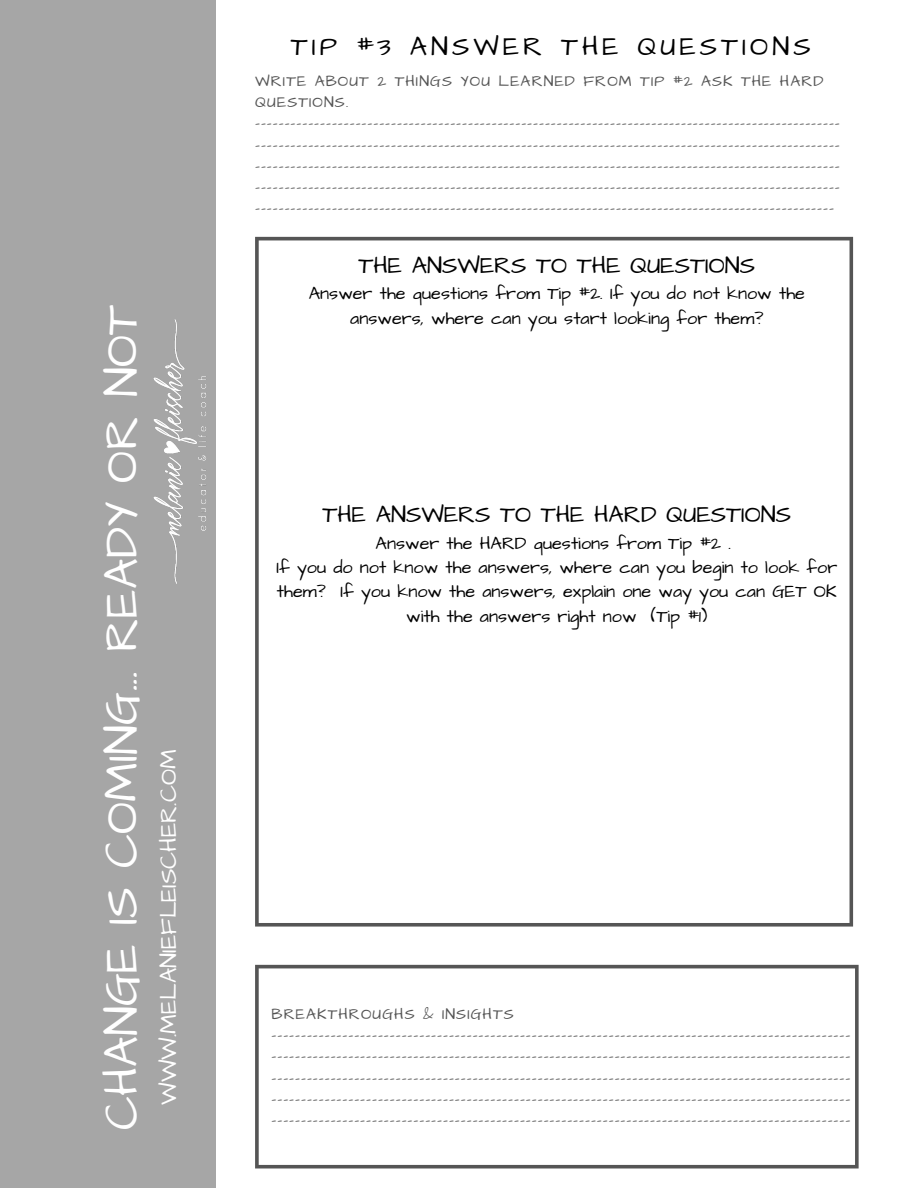
<style>
.page{position:relative;width:918px;height:1188px;background:#fff}
.page>*{position:absolute;margin:0;border:0;box-sizing:border-box;transform-origin:0 0}
.t1{font:48px "Architects Daughter";color:#fff}
.t2{font:27px "Architects Daughter";letter-spacing:.15em;color:#000}
.t3{font:24px "Architects Daughter";color:#000}
.t4{font:24px "Architects Daughter";color:#fff}
.t5{font:18px/24.3px "Architects Daughter";color:#000;text-align:center}
.t6{font:15.6px/21.1px "Architects Daughter";letter-spacing:.07em;color:#555}
</style>
<div class="page">
<svg style="left:255px;top:237px;width:598px;height:690px"></svg>
<svg style="left:255px;top:965px;width:604px;height:203px"></svg>
<div style="left:0;top:0;width:216px;height:1188px;background:#a6a6a6"></div>
<img style="left:153px;top:319px;width:53px;height:265px">
<h1 class="t1" style="left:90px;top:1130px;width:826px;rotate:-90deg">CHANGE IS COMING... READY OR NOT</h1>
<h3 class="t4" style="left:153px;top:1105px;width:357px;rotate:-90deg">WWW.MELANIEFLEISCHER.COM</h3>
<h2 class="t2" style="left:291px;top:28px;width:521px">TIP #3 ANSWER THE QUESTIONS</h2>
<p class="t6" style="left:255px;top:71px;width:586px">WRITE ABOUT 2 THINGS YOU LEARNED FROM TIP #2 ASK THE HARD QUESTIONS. --------------------------------------------------------------------------------------------------- --------------------------------------------------------------------------------------------------- --------------------------------------------------------------------------------------------------- --------------------------------------------------------------------------------------------------- --------------------------------------------------------------------------------------------------</p>
<h3 class="t3" style="left:359px;top:250px;width:398px">THE ANSWERS TO THE QUESTIONS</h3>
<p class="t5" style="left:309px;top:282px;width:498px">Answer the questions from Tip #2. If you do not know the answers, where can you start looking for them?</p>
<h3 class="t3" style="left:322px;top:499px;width:470px">THE ANSWERS TO THE HARD QUESTIONS</h3>
<p class="t5" style="left:276px;top:531px;width:562px">Answer the HARD questions from Tip #2 .<br>If you do not know the answers, where can you begin to look for them? If you know the answers, explain one way you can GET OK with the answers right now (Tip #1)</p>
<p class="t6" style="left:272px;top:1004px;width:580px">BREAKTHROUGHS &amp; INSIGHTS -------------------------------------------------------------------------------------------------- -------------------------------------------------------------------------------------------------- -------------------------------------------------------------------------------------------------- --------------------------------------------------------------------------------------------------</p>
<p class="t6" style="left:272px;top:1110px;width:580px">--------------------------------------------------------------------------------------------------</p>
</div>
